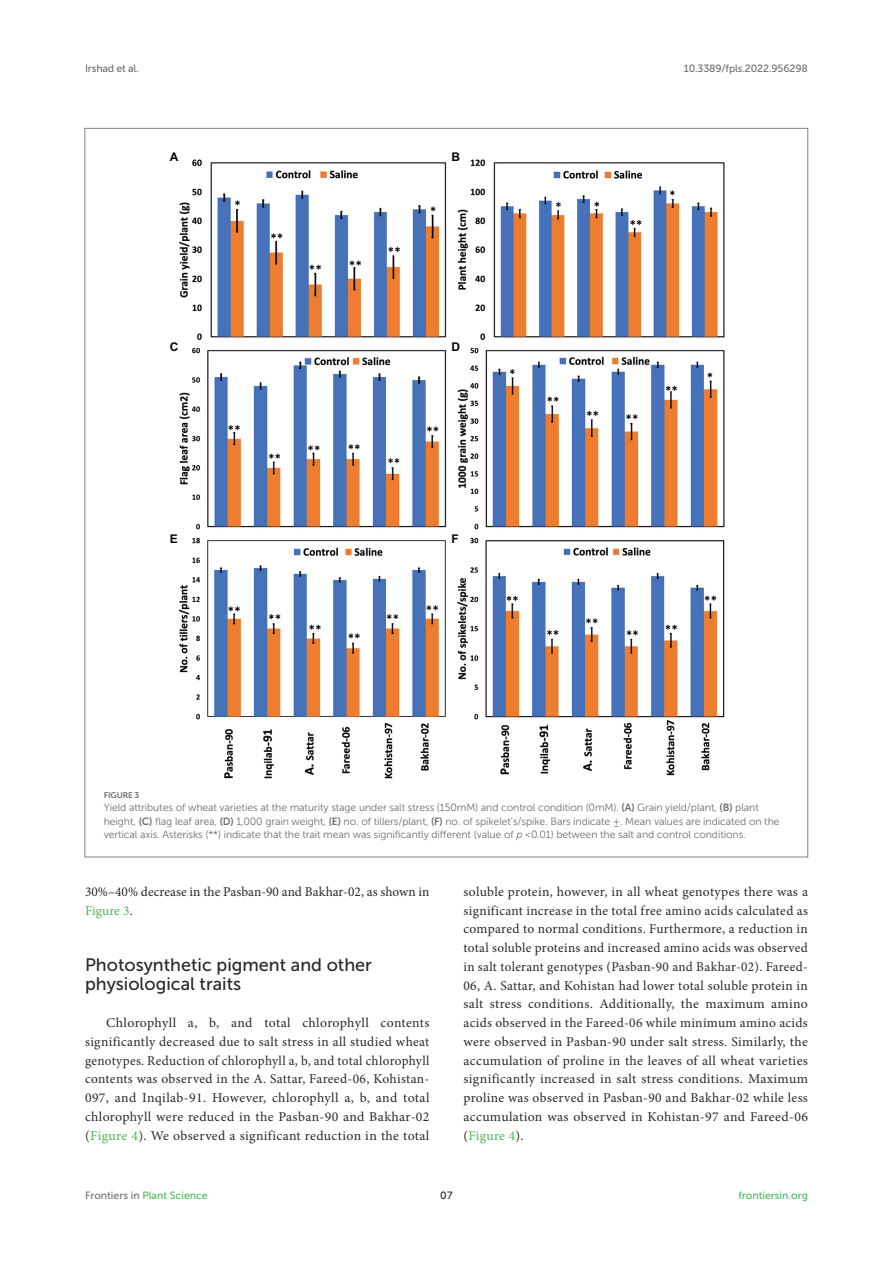
<style>
.page{position:relative;width:893px;height:1263px;background:#fff}
.page>*{position:absolute;margin:0;border:0;box-sizing:border-box;transform-origin:0 0}
.HEAD_2{font:18px/18.8px "Museo Sans 500";color:#292929}
.TEXT_FLUSH{font:13.5px/18.8px "Minion Pro";letter-spacing:.02em;color:#292929;text-align:justify}
.t1{font:700 12px "Arial";color:#040503}
.FIG_LEG{font:10.5px/13.5px "Museo Sans 300";letter-spacing:-.01em;color:#6f6f70}
.t2{font:10.5px "Museo Sans 500";color:#49b856}
.t3{font:10.5px "Museo Sans 500";letter-spacing:-.015em;color:#6f6f70}
.t4{font:10.5px "Museo Sans 500";color:#231f20}
.FIG_HD{font:8.25px "Museo Sans 700";letter-spacing:-.01em;color:#6f6f70}
.s1{font-family:"Museo Sans 700"}
.s2{font-style:italic}
.s3{color:#49b856}
.s4{color:#6f6f70}
</style>
<div class="page">
<img style="left:178px;top:159px;width:547px;height:620px">
<p class="t3" style="left:85px;top:63px;width:55px">Irshad et al.</p>
<p class="t3" style="left:684px;top:63px;width:126px">10.3389/fpls.2022.956298</p>
<p class="t1" style="left:170px;top:148px;width:10px">A</p>
<p class="t1" style="left:452px;top:148px;width:10px">B</p>
<p class="t1" style="left:170px;top:339px;width:10px">C</p>
<p class="t1" style="left:452px;top:339px;width:10px">D</p>
<p class="t1" style="left:170px;top:530px;width:10px">E</p>
<p class="t1" style="left:452px;top:530px;width:9px">F</p>
<p class="FIG_HD" style="left:104px;top:790px;width:37px">FIGURE 3</p>
<p class="FIG_LEG" style="left:104px;top:801px;width:677px">Yield attributes of wheat varieties at the maturity stage under salt stress (150 mM) and control condition (0 mM). <span class="s1">(A)</span> Grain yield/plant, <span class="s1">(B)</span> plant height, <span class="s1">(C)</span> flag leaf area, <span class="s1">(D)</span> 1,000 grain weight, <span class="s1">(E)</span> no. of tillers/plant, <span class="s1">(F)</span> no. of spikelet’s/spike. Bars indicate ±. Mean values are indicated on the vertical axis. Asterisks (**) indicate that the trait mean was significantly different (value of <span class="s2">p</span> &lt; 0.01) between the salt and control conditions.</p>
<p class="TEXT_FLUSH" style="left:85px;top:882px;width:346px">30%–40% decrease in the Pasban-90 and Bakhar-02, as shown in<br><span class="s3">Figure 3</span>.</p>
<p class="HEAD_2" style="left:85px;top:955px;width:288px">Photosynthetic pigment and other physiological traits</p>
<p class="TEXT_FLUSH" style="left:85px;top:1013px;width:346px;text-indent:21px">Chlorophyll a, b, and total chlorophyll contents significantly decreased due to salt stress in all studied wheat genotypes. Reduction of chlorophyll a, b, and total chlorophyll contents was observed in the A. Sattar, Fareed-06, Kohistan-097, and Inqilab-91. However, chlorophyll a, b, and total chlorophyll were reduced in the Pasban-90 and Bakhar-02 (<span class="s3">Figure 4</span>). We observed a significant reduction in the total</p>
<p class="TEXT_FLUSH" style="left:463px;top:882px;width:346px">soluble protein, however, in all wheat genotypes there was a significant increase in the total free amino acids calculated as compared to normal conditions. Furthermore, a reduction in total soluble proteins and increased amino acids was observed in salt tolerant genotypes (Pasban-90 and Bakhar-02). Fareed-06, A. Sattar, and Kohistan had lower total soluble protein in salt stress conditions. Additionally, the maximum amino acids observed in the Fareed-06 while minimum amino acids were observed in Pasban-90 under salt stress. Similarly, the accumulation of proline in the leaves of all wheat varieties significantly increased in salt stress conditions. Maximum proline was observed in Pasban-90 and Bakhar-02 while less accumulation was observed in Kohistan-97 and Fareed-06 (<span class="s3">Figure 4</span>).</p>
<p class="t2" style="left:85px;top:1190px;width:124px"><span class="s4">Frontiers in</span> Plant Science</p>
<p class="t4" style="left:440px;top:1190px;width:14px">07</p>
<p class="t2" style="left:738px;top:1190px;width:71px">frontiersin.org</p>
</div>
